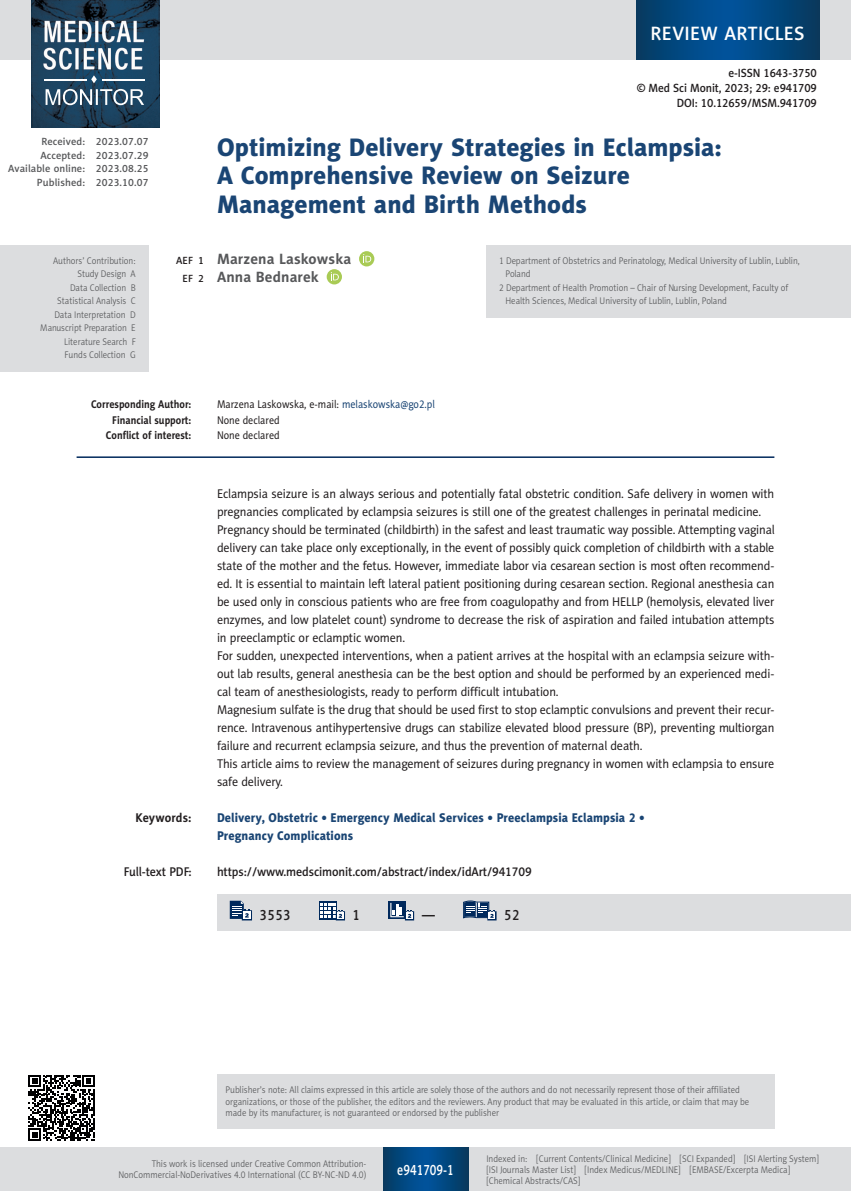
<style>
.page{position:relative;width:851px;height:1191px;background:#fff}
.page>*{position:absolute;margin:0;border:0;box-sizing:border-box;transform-origin:0 0}
.MSM_Tytul{font:25.5px/28.5px "Naomi Sans EFN Heavy";color:#1a4574}
.t1{font:19.5px "Naomi Sans EFN Medium";letter-spacing:.015em;color:#fff}
.MSM_Autorzy{font:700 15px "Naomi Sans EFN";letter-spacing:.01em;color:#57585a}
.t2{font:15px "Naomi Sans EFN Medium";color:#fff;scale:.8 1}
.MSM_dane{font:15px "Naomi Sans EFN Medium";letter-spacing:.03em;color:#231f20;scale:.9 1}
.MSM_Summary_body{font:12.75px/18px "Naomi Sans EFN";letter-spacing:-.01em;color:#231f20;text-align:justify;scale:.95 1}
.MSM_keywords{font:12.75px/18px "Naomi Sans EFN Heavy";letter-spacing:.005em;color:#1a4574;scale:.95 1}
.MSM_full_text_pdf{font:12.75px "Naomi Sans EFN Medium";letter-spacing:-.01em;color:#231f20;scale:.95 1}
.MSM_keywords-2{font:700 12.75px "Naomi Sans EFN";letter-spacing:.005em;color:#231f20;scale:.95 1}
.MSM_full_text_pdf-2{font:12px "Naomi Sans EFN Medium";letter-spacing:-.01em;color:#231f20;scale:.95 1}
.MSM_Adres{font:11.25px "Naomi Sans EFN";color:#231f20;scale:.9 1}
.MSM_Adres-2{font:700 11.25px "Naomi Sans EFN";color:#231f20;scale:.9 1}
.MSM_Confilicts{font:700 11.25px "Naomi Sans EFN";color:#231f20;scale:.9 1}
.MSM_Confilicts-2{font:11.25px "Naomi Sans EFN";color:#231f20;scale:.9 1}
.t3{font:10.5px "Naomi Sans EFN Medium";letter-spacing:.01em;color:#57585a}
.MSM_pagina_indeksy{font:9.75px/11.2px "Naomi Sans EFN Light";color:#57585a;scale:.9 1}
.MSM_Afiliacja{font:9.75px/13.5px "Naomi Sans EFN Light";color:#57585a;scale:.9 1}
.s1{font-family:"Naomi Sans EFN Medium";font-weight:400;font-size:10.5px;color:#231f20}
.s2{color:#1a4574}
</style>
<div class="page">
<div style="left:217px;top:894px;width:633px;height:36px;background:#dcdddf"></div>
<svg style="left:230px;top:900px;width:22px;height:20px"></svg>
<div style="left:319px;top:901px;width:17px;height:18px;background:#00295c"></div>
<svg style="left:320px;top:902px;width:25px;height:18px"></svg>
<div style="left:388px;top:901px;width:18px;height:18px;background:#00295c"></div>
<svg style="left:390px;top:903px;width:24px;height:17px"></svg>
<svg style="left:463px;top:900px;width:33px;height:20px"></svg>
<hr style="left:77px;top:456px;width:697px;height:2px;background:#00295c">
<div style="left:359px;top:251px;width:15px;height:15px;background:#a9cb55;border-radius:50%"></div>
<svg style="left:363px;top:254px;width:8px;height:8px"></svg>
<svg style="left:326px;top:269px;width:16px;height:15px"></svg>
<svg style="left:331px;top:272px;width:8px;height:8px"></svg>
<div style="left:0;top:246px;width:148px;height:126px;background:#dcdddf"></div>
<div style="left:486px;top:245px;width:364px;height:73px;background:#dcdddf"></div>
<svg style="left:28px;top:1075px;width:67px;height:66px"></svg>
<div style="left:217px;top:1074px;width:557px;height:54px;background:#dcdddf"></div>
<div style="left:0;top:1148px;width:850px;height:43px;background:#dcdddf"></div>
<svg style="left:383px;top:1147px;width:85px;height:43px;background:#02477e"></svg>
<div style="left:0;top:0;width:850px;height:60px;background:#dcdddf"></div>
<svg style="left:636px;top:0;width:183px;height:60px;background:#02477e"></svg>
<img style="left:32px;top:0;width:127px;height:128px">
<img style="left:45px;top:79px;width:41px;height:1px">
<img style="left:103px;top:79px;width:41px;height:1px">
<svg style="left:91px;top:75px;width:6px;height:8px"></svg>
<img style="left:46px;top:89px;width:98px;height:16px">
<h2 class="t1" style="left:650px;top:22px;width:155px">REVIEW ARTICLES</h2>
<p class="t3" style="left:41px;top:136px;width:109px">Received: 2023.07.07</p>
<p class="t3" style="left:40px;top:149px;width:110px">Accepted: 2023.07.29</p>
<p class="t3" style="left:8px;top:163px;width:142px">Available online: 2023.08.25</p>
<p class="t3" style="left:37px;top:176px;width:113px">Published: 2023.10.07</p>
<p class="MSM_pagina_indeksy" style="left:53px;top:255px;width:93px">Authors’ Contribution:</p>
<p class="MSM_pagina_indeksy" style="left:77px;top:268px;width:66px">Study Design A</p>
<p class="MSM_pagina_indeksy" style="left:70px;top:282px;width:74px">Data Collection B</p>
<p class="MSM_pagina_indeksy" style="left:57px;top:295px;width:89px">Statistical Analysis C</p>
<p class="MSM_pagina_indeksy" style="left:54px;top:309px;width:92px">Data Interpretation D</p>
<p class="MSM_pagina_indeksy" style="left:40px;top:322px;width:107px">Manuscript Preparation E</p>
<p class="MSM_pagina_indeksy" style="left:64px;top:336px;width:81px">Literature Search F</p>
<p class="MSM_pagina_indeksy" style="left:65px;top:349px;width:80px">Funds Collection G</p>
<p class="MSM_full_text_pdf-2" style="left:728px;top:66px;width:95px">e-ISSN 1643-3750</p>
<p class="MSM_full_text_pdf-2" style="left:636px;top:81px;width:191px">© Med Sci Monit, 2023; 29: e941709</p>
<p class="MSM_full_text_pdf-2" style="left:676px;top:96px;width:149px">DOI: 10.12659/MSM.941709</p>
<p class="MSM_Tytul" style="left:217px;top:132px;width:506px">Optimizing Delivery Strategies in Eclampsia:<br>A Comprehensive Review on Seizure<br>Management and Birth Methods</p>
<p class="MSM_Autorzy" style="left:176px;top:250px;width:176px"><span class="s1">AEF 1</span> Marzena Laskowska</p>
<p class="MSM_Autorzy" style="left:182px;top:268px;width:138px"><span class="s1">EF 2</span> Anna Bednarek</p>
<p class="MSM_Afiliacja" style="left:505px;top:254px;width:328px;text-indent:-6px">1 Department of Obstetrics and Perinatology, Medical University of Lublin, Lublin,<br>Poland</p>
<p class="MSM_Afiliacja" style="left:505px;top:281px;width:315px;text-indent:-6px">2 Department of Health Promotion – Chair of Nursing Development, Faculty of<br>Health Sciences, Medical University of Lublin, Lublin, Poland</p>
<p class="MSM_Adres-2" style="left:91px;top:397px;width:113px">Corresponding Author:</p>
<p class="MSM_Adres" style="left:217px;top:397px;width:243px">Marzena Laskowska, e-mail: <span class="s2">melaskowska@go2.pl</span></p>
<p class="MSM_Adres-2" style="left:112px;top:413px;width:89px">Financial support:</p>
<p class="MSM_Adres" style="left:217px;top:413px;width:71px">None declared</p>
<p class="MSM_Confilicts" style="left:106px;top:429px;width:97px">Conflict of interest:</p>
<p class="MSM_Confilicts-2" style="left:217px;top:429px;width:71px">None declared</p>
<p class="MSM_Summary_body" style="left:217px;top:485px;width:588px">Eclampsia seizure is an always serious and potentially fatal obstetric condition. Safe delivery in women with pregnancies complicated by eclampsia seizures is still one of the greatest challenges in perinatal medicine.</p>
<p class="MSM_Summary_body" style="left:217px;top:521px;width:588px">Pregnancy should be terminated (childbirth) in the safest and least traumatic way possible. Attempting vaginal delivery can take place only exceptionally, in the event of possibly quick completion of childbirth with a stable state of the mother and the fetus. However, immediate labor via cesarean section is most often recommend&shy;ed. It is essential to maintain left lateral patient positioning during cesarean section. Regional anesthesia can be used only in conscious patients who are free from coagulopathy and from HELLP (hemolysis, elevated liver enzymes, and low platelet count) syndrome to decrease the risk of aspiration and failed intubation attempts in preeclamptic or eclamptic women.</p>
<p class="MSM_Summary_body" style="left:217px;top:647px;width:588px">For sudden, unexpected interventions, when a patient arrives at the hospital with an eclampsia seizure with&shy;out lab results, general anesthesia can be the best option and should be performed by an experienced medi&shy;cal team of anesthesiologists, ready to perform difficult intubation.</p>
<p class="MSM_Summary_body" style="left:217px;top:701px;width:588px">Magnesium sulfate is the drug that should be used first to stop eclamptic convulsions and prevent their recur&shy;rence. Intravenous antihypertensive drugs can stabilize elevated blood pressure (BP), preventing multiorgan failure and recurrent eclampsia seizure, and thus the prevention of maternal death.</p>
<p class="MSM_Summary_body" style="left:217px;top:755px;width:588px">This article aims to review the management of seizures during pregnancy in women with eclampsia to ensure safe delivery.</p>
<p class="MSM_keywords-2" style="left:135px;top:810px;width:60px">Keywords:</p>
<p class="MSM_keywords" style="left:217px;top:808px;width:452px">Delivery, Obstetric • Emergency Medical Services • Preeclampsia Eclampsia 2 •<br>Pregnancy Complications</p>
<p class="MSM_full_text_pdf" style="left:124px;top:864px;width:73px">Full-text PDF:</p>
<p class="MSM_full_text_pdf" style="left:217px;top:864px;width:333px">https://www.medscimonit.com/abstract/index/idArt/941709</p>
<p class="MSM_dane" style="left:259px;top:906px;width:36px">3553</p>
<p class="MSM_dane" style="left:352px;top:906px;width:10px">1</p>
<p class="MSM_dane" style="left:421px;top:906px;width:16px">—</p>
<p class="MSM_dane" style="left:504px;top:906px;width:19px">52</p>
<p class="MSM_pagina_indeksy" style="left:225px;top:1084px;width:583px">Publisher’s note: All claims expressed in this article are solely those of the authors and do not necessarily represent those of their affiliated organizations, or those of the publisher, the editors and the reviewers. Any product that may be evaluated in this article, or claim that may be made by its manufacturer, is not guaranteed or endorsed by the publisher</p>
<p class="MSM_pagina_indeksy" style="left:118px;top:1158px;width:277px;text-align:right">This work is licensed under Creative Common Attribution-<br>NonCommercial-NoDerivatives 4.0 International (CC BY-NC-ND 4.0)</p>
<p class="t2" style="left:397px;top:1160px;width:72px">e941709-1</p>
<p class="MSM_pagina_indeksy" style="left:486px;top:1152px;width:371px">Indexed in: [Current Contents/Clinical Medicine] [SCI Expanded] [ISI Alerting System] [ISI Journals Master List] [Index Medicus/MEDLINE] [EMBASE/Excerpta Medica] [Chemical Abstracts/CAS]</p>
</div>
